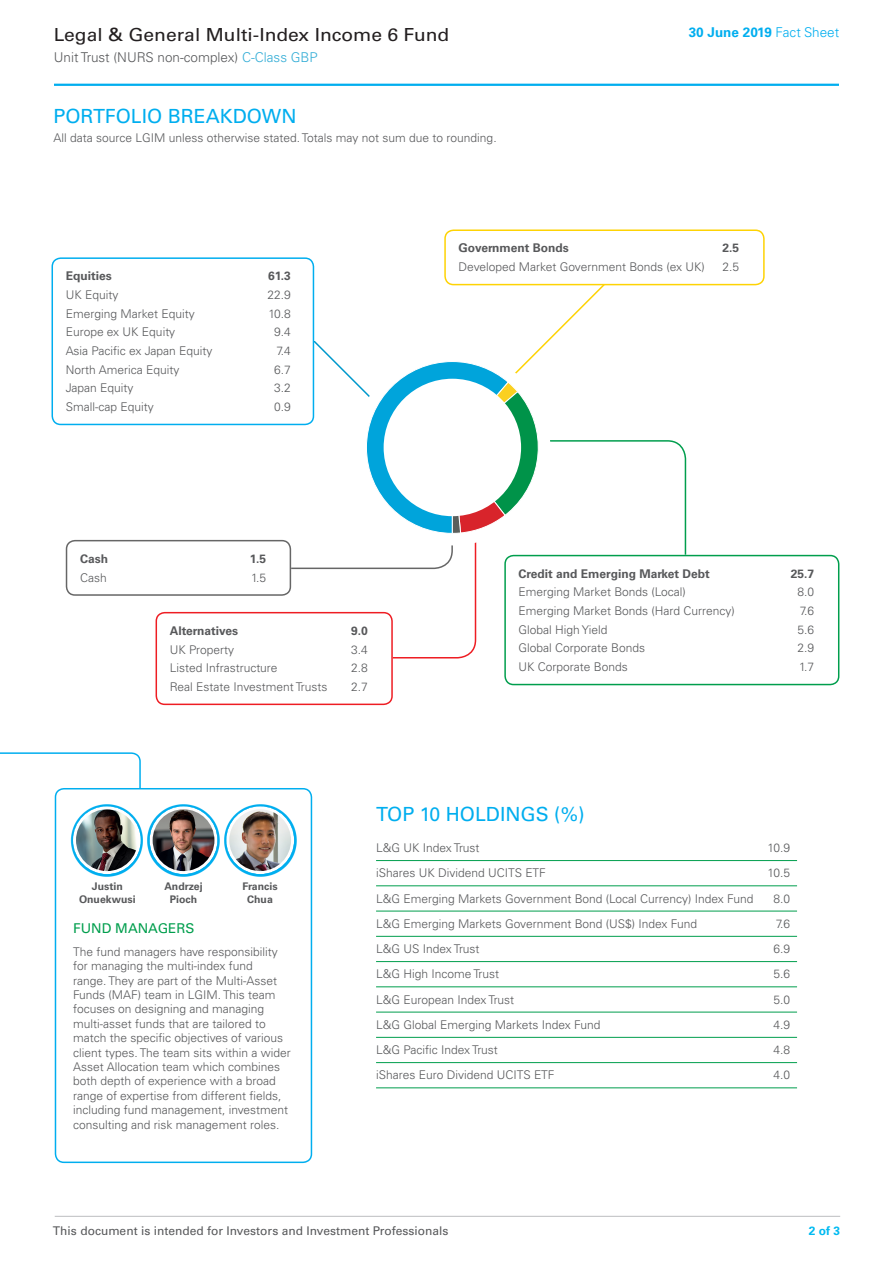
<style>
.page{position:relative;width:893px;height:1263px;background:#fff}
.page>*{position:absolute;margin:0;border:0;box-sizing:border-box;transform-origin:0 0}
.t1{font:19.5px "Univers LT Pro 55 Roman";color:#00aeef}
.t2{font:18px "Univers LT Pro 55 Roman";color:#231f20;scale:1.07 1}
.t3{font:300 13.5px "Univers LT Pro 45";color:#57585a}
.t4{font:700 13.5px "Univers LT Pro 65";color:#00aeef}
.t5{font:13.5px "Univers LT Pro 55 Roman";color:#009e4d}
.t6{font:300 12px/14.4px "Univers LT Pro 45";color:#57585a}
.t7{font:700 12px "Univers LT Pro 65";color:#57585a}
.t8{font:12px "Univers LT Pro 55 Roman";color:#57585a}
.t9{font:700 12px "Univers LT Pro 65";color:#00baf1}
.t10{font:700 10.5px/12.6px "Univers LT Pro 65";color:#57585a;text-align:center}
.s1{color:#33add6}
.s2{font-family:"Univers LT Pro 45";font-weight:300}
</style>
<div class="page">
<hr style="left:54px;top:84px;width:785px;height:2px;background:#00aeef">
<hr style="left:55px;top:1216px;width:785px;height:1px;background:#bcbdc0">
<svg style="left:0;top:752px;width:141px;height:38px"></svg>
<hr style="left:376px;top:860px;width:421px;height:1px;background:#009e4d">
<hr style="left:376px;top:885px;width:421px;height:1px;background:#009e4d">
<hr style="left:376px;top:911px;width:421px;height:1px;background:#009e4d">
<hr style="left:376px;top:936px;width:421px;height:1px;background:#009e4d">
<hr style="left:376px;top:961px;width:421px;height:1px;background:#009e4d">
<hr style="left:376px;top:986px;width:421px;height:1px;background:#009e4d">
<hr style="left:376px;top:1012px;width:421px;height:1px;background:#009e4d">
<hr style="left:376px;top:1037px;width:421px;height:1px;background:#009e4d">
<hr style="left:376px;top:1062px;width:421px;height:1px;background:#009e4d">
<hr style="left:376px;top:1087px;width:421px;height:1px;background:#009e4d">
<div style="left:55px;top:788px;width:257px;height:375px;border:2px solid #00aeef;border-radius:9px"></div>
<img style="left:154px;top:804px;width:58px;height:71px">
<img style="left:212px;top:804px;width:85px;height:71px">
<img style="left:70px;top:804px;width:84px;height:71px">
<div style="left:52px;top:257px;width:262px;height:168px;border:2px solid #00aeef;border-radius:9px"></div>
<div style="left:444px;top:229px;width:321px;height:56px;border:2px solid #fed304;border-radius:9px"></div>
<div style="left:504px;top:555px;width:335px;height:130px;border:2px solid #009e4d;border-radius:9px"></div>
<div style="left:156px;top:612px;width:237px;height:93px;border:2px solid #ee1d23;border-radius:9px"></div>
<div style="left:66px;top:540px;width:225px;height:56px;border:2px solid #666;border-radius:9px"></div>
<svg style="left:290px;top:284px;width:397px;height:375px"></svg>
<div style="left:384px;top:379px;width:137px;height:137px;background:#fff;border-radius:50%"></div>
<h2 class="t2" style="left:54px;top:24px;width:371px">Legal &amp; General Multi-Index Income 6 Fund</h2>
<p class="t3" style="left:54px;top:49px;width:265px">Unit Trust (NURS non-complex) <span class="s1">C-Class GBP</span></p>
<h1 class="t1" style="left:54px;top:105px;width:244px">PORTFOLIO BREAKDOWN</h1>
<p class="t6" style="left:54px;top:130px;width:445px">All data source LGIM unless otherwise stated. Totals may not sum due to rounding.</p>
<p class="t4" style="left:689px;top:25px;width:152px">30 June 2019 <span class="s2">Fact Sheet</span></p>
<p class="t7" style="left:66px;top:269px;width:48px">Equities</p>
<p class="t7" style="left:268px;top:269px;width:24px">61.3</p>
<p class="t6" style="left:66px;top:288px;width:54px">UK Equity</p>
<p class="t6" style="left:267px;top:288px;width:25px">22.9</p>
<p class="t6" style="left:66px;top:306px;width:131px">Emerging Market Equity</p>
<p class="t6" style="left:268px;top:306px;width:24px">10.8</p>
<p class="t6" style="left:66px;top:325px;width:111px">Europe ex UK Equity</p>
<p class="t6" style="left:274px;top:325px;width:18px">9.4</p>
<p class="t6" style="left:66px;top:343px;width:148px">Asia Pacific ex Japan Equity</p>
<p class="t6" style="left:277px;top:343px;width:16px">7.4</p>
<p class="t6" style="left:66px;top:362px;width:115px">North America Equity</p>
<p class="t6" style="left:274px;top:362px;width:18px">6.7</p>
<p class="t6" style="left:66px;top:381px;width:69px">Japan Equity</p>
<p class="t6" style="left:274px;top:381px;width:18px">3.2</p>
<p class="t6" style="left:66px;top:399px;width:90px">Small-cap Equity</p>
<p class="t6" style="left:274px;top:399px;width:18px">0.9</p>
<p class="t7" style="left:459px;top:241px;width:112px">Government Bonds</p>
<p class="t7" style="left:722px;top:241px;width:18px">2.5</p>
<p class="t6" style="left:459px;top:260px;width:248px">Developed Market Government Bonds (ex UK)</p>
<p class="t6" style="left:722px;top:260px;width:18px">2.5</p>
<p class="t7" style="left:80px;top:551px;width:30px">Cash</p>
<p class="t7" style="left:250px;top:551px;width:18px">1.5</p>
<p class="t6" style="left:80px;top:570px;width:28px">Cash</p>
<p class="t6" style="left:251px;top:570px;width:16px">1.5</p>
<p class="t7" style="left:170px;top:623px;width:70px">Alternatives</p>
<p class="t7" style="left:351px;top:623px;width:18px">9.0</p>
<p class="t6" style="left:170px;top:642px;width:66px">UK Property</p>
<p class="t6" style="left:351px;top:642px;width:18px">3.4</p>
<p class="t6" style="left:170px;top:661px;width:109px">Listed Infrastructure</p>
<p class="t6" style="left:351px;top:661px;width:18px">2.8</p>
<p class="t6" style="left:170px;top:679px;width:159px">Real Estate Investment Trusts</p>
<p class="t6" style="left:351px;top:679px;width:18px">2.7</p>
<p class="t7" style="left:519px;top:566px;width:193px">Credit and Emerging Market Debt</p>
<p class="t7" style="left:791px;top:566px;width:25px">25.7</p>
<p class="t6" style="left:519px;top:585px;width:169px">Emerging Market Bonds (Local)</p>
<p class="t6" style="left:797px;top:585px;width:18px">8.0</p>
<p class="t6" style="left:519px;top:604px;width:218px">Emerging Market Bonds (Hard Currency)</p>
<p class="t6" style="left:800px;top:604px;width:16px">7.6</p>
<p class="t6" style="left:519px;top:622px;width:90px">Global High Yield</p>
<p class="t6" style="left:797px;top:622px;width:18px">5.6</p>
<p class="t6" style="left:519px;top:641px;width:128px">Global Corporate Bonds</p>
<p class="t6" style="left:797px;top:641px;width:18px">2.9</p>
<p class="t6" style="left:519px;top:659px;width:111px">UK Corporate Bonds</p>
<p class="t6" style="left:799px;top:659px;width:16px">1.7</p>
<p class="t10" style="left:79px;top:880px;width:58px">Justin<br>Onuekwusi</p>
<p class="t10" style="left:164px;top:880px;width:40px">Andrzej<br>Pioch</p>
<p class="t10" style="left:242px;top:880px;width:37px">Francis<br>Chua</p>
<p class="t5" style="left:73px;top:920px;width:123px">FUND MANAGERS</p>
<p class="t6" style="left:73px;top:944px;width:219px">The fund managers have responsibility for managing the multi-index fund<br>range. They are part of the Multi-Asset Funds (MAF) team in LGIM. This team focuses on designing and managing multi-asset funds that are tailored to match the specific objectives of various client types. The team sits within a wider Asset Allocation team which combines both depth of experience with a broad range of expertise from different fields, including fund management, investment consulting and risk management roles.</p>
<h1 class="t1" style="left:376px;top:802px;width:210px">TOP 10 HOLDINGS (%)</h1>
<p class="t6" style="left:376px;top:841px;width:105px">L&amp;G UK Index Trust</p>
<p class="t6" style="left:768px;top:841px;width:24px">10.9</p>
<p class="t6" style="left:376px;top:866px;width:171px">iShares UK Dividend UCITS ETF</p>
<p class="t6" style="left:768px;top:866px;width:24px">10.5</p>
<p class="t6" style="left:376px;top:891px;width:379px">L&amp;G Emerging Markets Government Bond (Local Currency) Index Fund</p>
<p class="t6" style="left:773px;top:891px;width:18px">8.0</p>
<p class="t6" style="left:376px;top:916px;width:322px">L&amp;G Emerging Markets Government Bond (US$) Index Fund</p>
<p class="t6" style="left:776px;top:916px;width:16px">7.6</p>
<p class="t6" style="left:376px;top:942px;width:105px">L&amp;G US Index Trust</p>
<p class="t6" style="left:773px;top:942px;width:18px">6.9</p>
<p class="t6" style="left:376px;top:967px;width:125px">L&amp;G High Income Trust</p>
<p class="t6" style="left:773px;top:967px;width:18px">5.6</p>
<p class="t6" style="left:376px;top:992px;width:140px">L&amp;G European Index Trust</p>
<p class="t6" style="left:773px;top:992px;width:18px">5.0</p>
<p class="t6" style="left:376px;top:1017px;width:226px">L&amp;G Global Emerging Markets Index Fund</p>
<p class="t6" style="left:773px;top:1017px;width:18px">4.9</p>
<p class="t6" style="left:376px;top:1043px;width:123px">L&amp;G Pacific Index Trust</p>
<p class="t6" style="left:773px;top:1043px;width:18px">4.8</p>
<p class="t6" style="left:376px;top:1068px;width:180px">iShares Euro Dividend UCITS ETF</p>
<p class="t6" style="left:773px;top:1068px;width:18px">4.0</p>
<p class="t8" style="left:53px;top:1224px;width:397px">This document is intended for Investors and Investment Professionals</p>
<p class="t9" style="left:809px;top:1223px;width:33px">2 of 3</p>
</div>
